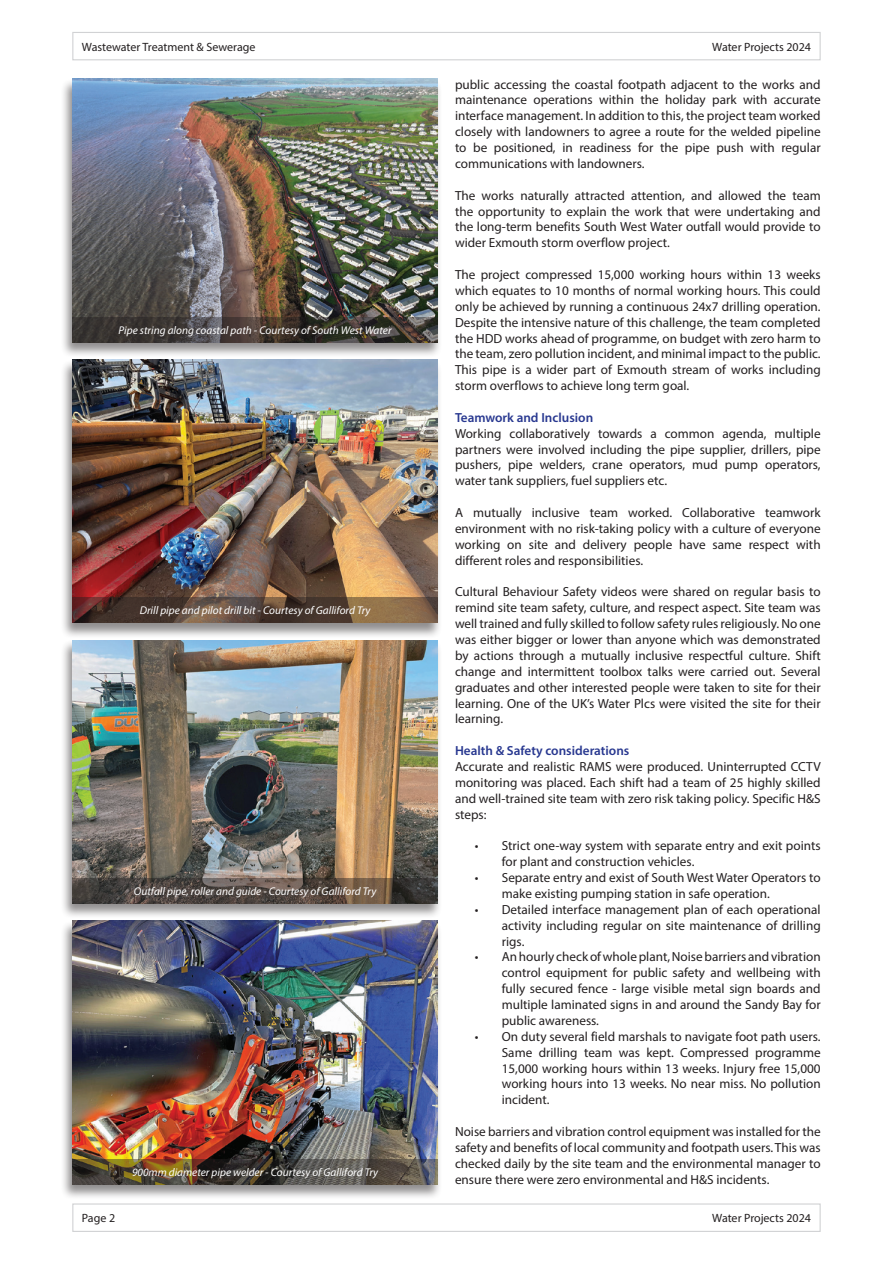
<style>
.page{position:relative;width:893px;height:1263px;background:#fff}
.page>*{position:absolute;margin:0;border:0;box-sizing:border-box;transform-origin:0 0}
.Body_text{font:13.2px/15.9px "Myriad Pro";color:#231f20;text-align:justify}
.Sub-heads{font:600 13.2px "Myriad Pro";color:#283890}
.Header___Footer{font:12px "Myriad Pro";color:#231f20}
.t1{font:italic 11.25px "Myriad Pro";color:#fff}
</style>
<div class="page">
<div style="left:72px;top:1203px;width:749px;height:29px;border:1px solid #d1d2d4"></div>
<div style="left:72px;top:32px;width:749px;height:28px;border:1px solid #d1d2d4"></div>
<div style="left:60px;top:78px;width:382px;height:280px;background:#231f20;opacity:.5"></div>
<img style="left:72px;top:79px;width:366px;height:238px">
<svg style="left:72px;top:317px;width:366px;height:25px;background:#403a35"></svg>
<div style="left:60px;top:359px;width:382px;height:280px;background:#231f20;opacity:.5"></div>
<img style="left:72px;top:359px;width:366px;height:238px">
<svg style="left:72px;top:597px;width:366px;height:26px;background:#5e4738"></svg>
<div style="left:60px;top:639px;width:382px;height:281px;background:#231f20;opacity:.5"></div>
<img style="left:72px;top:640px;width:366px;height:238px">
<svg style="left:72px;top:878px;width:366px;height:26px;background:#524841"></svg>
<div style="left:60px;top:920px;width:382px;height:280px;background:#231f20;opacity:.5"></div>
<img style="left:72px;top:921px;width:366px;height:238px">
<svg style="left:72px;top:1159px;width:366px;height:25px;background:#52493b"></svg>
<p class="Header___Footer" style="left:82px;top:39px;width:175px">Wastewater Treatment &amp; Sewerage</p>
<p class="Header___Footer" style="left:712px;top:39px;width:100px">Water Projects 2024</p>
<p class="t1" style="left:119px;top:323px;width:275px">Pipe string along coastal path - Courtesy of South West Water</p>
<p class="t1" style="left:140px;top:604px;width:232px">Drill pipe and pilot drill bit - Courtesy of Galliford Try</p>
<p class="t1" style="left:134px;top:884px;width:244px">Outfall pipe, roller and guide - Courtesy of Galliford Try</p>
<p class="t1" style="left:132px;top:1165px;width:248px">900mm diameter pipe welder - Courtesy of Galliford Try</p>
<p class="Body_text" style="left:455px;top:76px;width:367px">public accessing the coastal footpath adjacent to the works and maintenance operations within the holiday park with accurate interface management. In addition to this, the project team worked closely with landowners to agree a route for the welded pipeline to be positioned, in readiness for the pipe push with regular communications with landowners.</p>
<p class="Body_text" style="left:455px;top:187px;width:367px">The works naturally attracted attention, and allowed the team the opportunity to explain the work that were undertaking and the long-term benefits South West Water outfall would provide to wider Exmouth storm overflow project.</p>
<p class="Body_text" style="left:455px;top:266px;width:367px">The project compressed 15,000 working hours within 13 weeks which equates to 10 months of normal working hours. This could only be achieved by running a continuous 24x7 drilling operation.<br>Despite the intensive nature of this challenge, the team completed the HDD works ahead of programme, on budget with zero harm to the team, zero pollution incident, and minimal impact to the public.<br>This pipe is a wider part of Exmouth stream of works including storm overflows to achieve long term goal.</p>
<p class="Sub-heads" style="left:455px;top:409px;width:140px">Teamwork and Inclusion</p>
<p class="Body_text" style="left:455px;top:425px;width:367px">Working collaboratively towards a common agenda, multiple partners were involved including the pipe supplier, drillers, pipe pushers, pipe welders, crane operators, mud pump operators, water tank suppliers, fuel suppliers etc.</p>
<p class="Body_text" style="left:455px;top:504px;width:367px">A mutually inclusive team worked. Collaborative teamwork environment with no risk-taking policy with a culture of everyone working on site and delivery people have same respect with different roles and responsibilities.</p>
<p class="Body_text" style="left:455px;top:584px;width:367px">Cultural Behaviour Safety videos were shared on regular basis to remind site team safety, culture, and respect aspect. Site team was well trained and fully skilled to follow safety rules religiously. No one was either bigger or lower than anyone which was demonstrated by actions through a mutually inclusive respectful culture. Shift change and intermittent toolbox talks were carried out. Several graduates and other interested people were taken to site for their learning. One of the UK’s Water Plcs were visited the site for their learning.</p>
<p class="Sub-heads" style="left:455px;top:742px;width:176px">Health &amp; Safety considerations</p>
<p class="Body_text" style="left:455px;top:758px;width:367px">Accurate and realistic RAMS were produced. Uninterrupted CCTV monitoring was placed. Each shift had a team of 25 highly skilled and well-trained site team with zero risk taking policy. Specific H&amp;S steps:</p>
<p class="Body_text" style="left:502px;top:838px;width:320px;text-indent:-27px">• Strict one-way system with separate entry and exit points for plant and construction vehicles.</p>
<p class="Body_text" style="left:502px;top:869px;width:320px;text-indent:-27px">• Separate entry and exist of South West Water Operators to make existing pumping station in safe operation.</p>
<p class="Body_text" style="left:502px;top:901px;width:320px;text-indent:-27px">• Detailed interface management plan of each operational activity including regular on site maintenance of drilling rigs.</p>
<p class="Body_text" style="left:502px;top:949px;width:320px;text-indent:-27px">• An hourly check of whole plant, Noise barriers and vibration control equipment for public safety and wellbeing with fully secured fence - large visible metal sign boards and multiple laminated signs in and around the Sandy Bay for public awareness.</p>
<p class="Body_text" style="left:502px;top:1028px;width:320px;text-indent:-27px">• On duty several field marshals to navigate foot path users.<br>Same drilling team was kept. Compressed programme 15,000 working hours within 13 weeks. Injury free 15,000 working hours into 13 weeks. No near miss. No pollution incident.</p>
<p class="Body_text" style="left:455px;top:1123px;width:367px">Noise barriers and vibration control equipment was installed for the safety and benefits of local community and footpath users. This was checked daily by the site team and the environmental manager to ensure there were zero environmental and H&amp;S incidents.</p>
<p class="Header___Footer" style="left:82px;top:1211px;width:35px">Page 2</p>
<p class="Header___Footer" style="left:712px;top:1211px;width:100px">Water Projects 2024</p>
</div>
